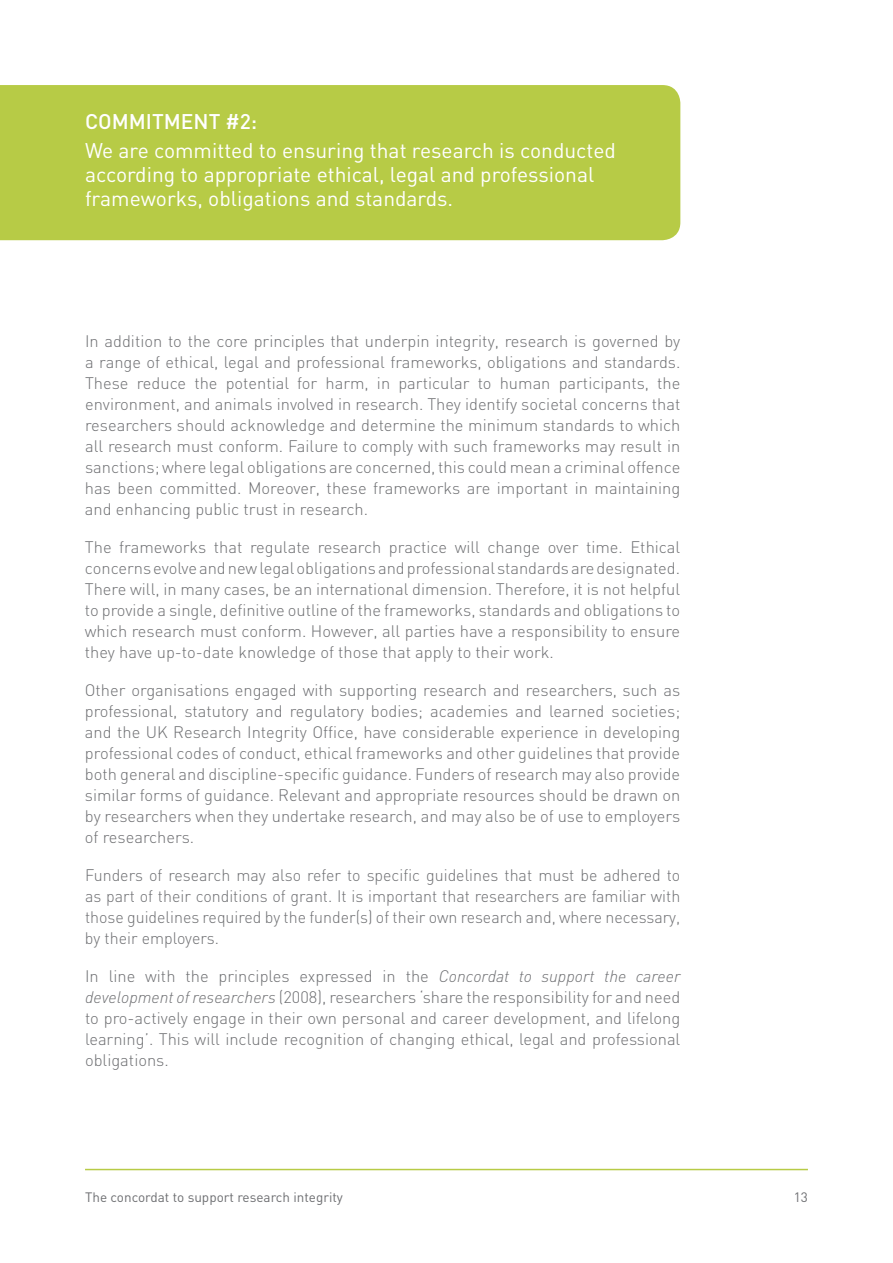
<style>
.page{position:relative;width:893px;height:1263px;background:#fff}
.page>*{position:absolute;margin:0;border:0;box-sizing:border-box;transform-origin:0 0}
.t1{font:21px/24px "DIN";color:#fff}
.t2{font:500 21px "DIN";color:#fff}
.t3{font:300 16.5px/21px "DIN";color:#6d6e71;text-align:justify}
.t4{font:13.5px "DIN";color:#6d6e71}
.s1{font-style:italic}
</style>
<div class="page">
<hr style="left:85px;top:1169px;width:723px;height:1px;background:#b7cb46">
<div style="left:0;top:85px;width:680px;height:155px;background:#b7cb46"></div>
<p class="t2" style="left:85px;top:108px;width:174px">COMMITMENT #2:</p>
<p class="t1" style="left:85px;top:138px;width:532px">We are committed to ensuring that research is conducted according to appropriate ethical, legal and professional frameworks, obligations and standards.</p>
<p class="t3" style="left:85px;top:330px;width:597px">In addition to the core principles that underpin integrity, research is governed by a range of ethical, legal and professional frameworks, obligations and standards.<br>These reduce the potential for harm, in particular to human participants, the environment, and animals involved in research. They identify societal concerns that researchers should acknowledge and determine the minimum standards to which all research must conform. Failure to comply with such frameworks may result in sanctions; where legal obligations are concerned, this could mean a criminal offence has been committed. Moreover, these frameworks are important in maintaining and enhancing public trust in research.</p>
<p class="t3" style="left:85px;top:536px;width:597px">The frameworks that regulate research practice will change over time. Ethical concernsevolveandnewlegalobligationsandprofessionalstandardsaredesignated.<br>There will, in many cases, be an international dimension. Therefore, it is not helpful to provide a single, definitive outline of the frameworks, standards and obligations to which research must conform. However, all parties have a responsibility to ensure they have up-to-date knowledge of those that apply to their work.</p>
<p class="t3" style="left:85px;top:680px;width:597px">Other organisations engaged with supporting research and researchers, such as professional, statutory and regulatory bodies; academies and learned societies; and the UK Research Integrity Office, have considerable experience in developing professional codes of conduct, ethical frameworks and other guidelines that provide both general and discipline-specific guidance. Funders of research may also provide similar forms of guidance. Relevant and appropriate resources should be drawn on by researchers when they undertake research, and may also be of use to employers of researchers.</p>
<p class="t3" style="left:85px;top:864px;width:597px">Funders of research may also refer to specific guidelines that must be adhered to as part of their conditions of grant. It is important that researchers are familiar with those guidelines required by the funder(s) of their own research and, where necessary, by their employers.</p>
<p class="t3" style="left:85px;top:965px;width:597px">In line with the principles expressed in the <span class="s1">Concordat to support the career development of researchers</span> (2008), researchers ‘share the responsibility for and need to pro-actively engage in their own personal and career development, and lifelong learning’. This will include recognition of changing ethical, legal and professional obligations.</p>
<p class="t4" style="left:85px;top:1188px;width:259px">The concordat to support research integrity</p>
<p class="t4" style="left:794px;top:1188px;width:16px">13</p>
</div>
